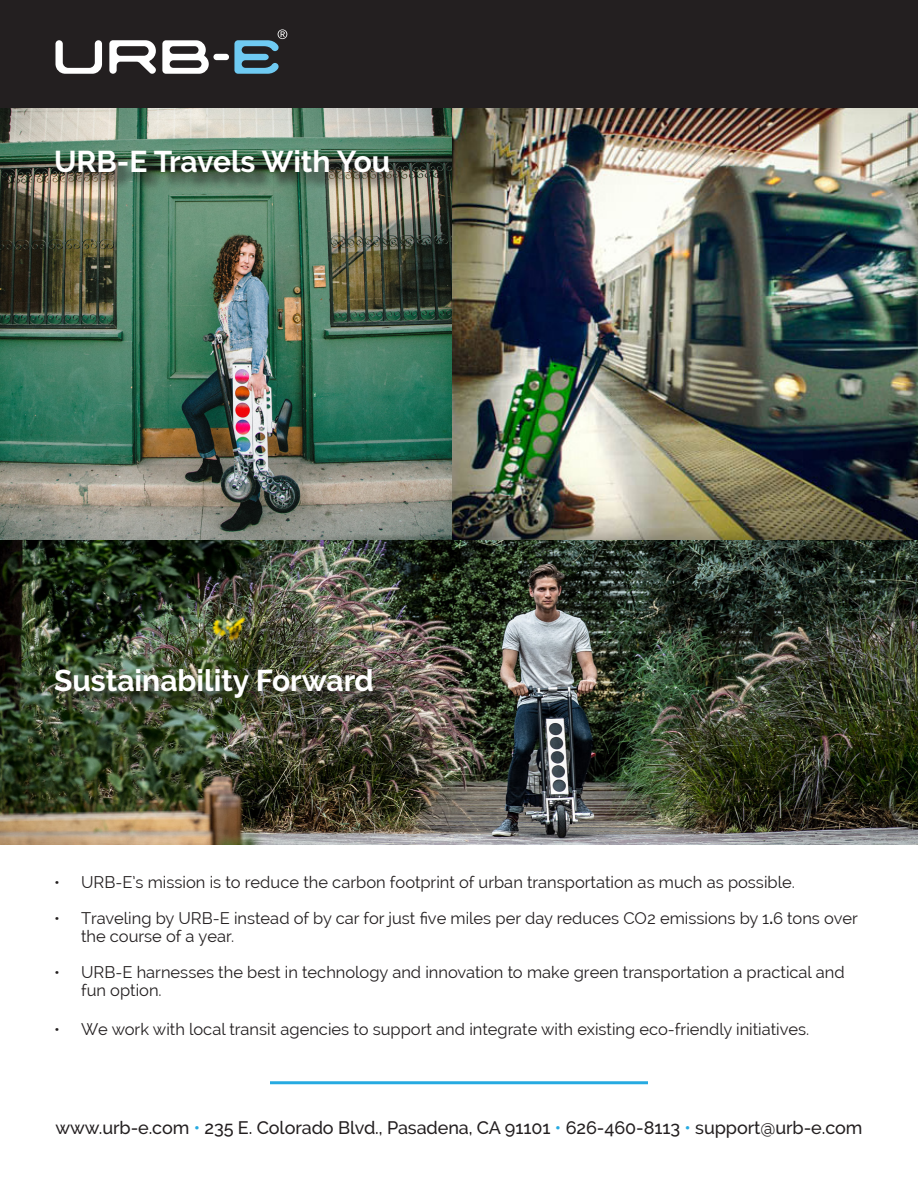
<style>
.page{position:relative;width:918px;height:1188px;background:#fff}
.page>*{position:absolute;margin:0;border:0;box-sizing:border-box;transform-origin:0 0}
.t1{font:700 30px "Raleway";color:#fff}
.t2{font:500 18px "Raleway";letter-spacing:-.005em;color:#231f20}
.t3{font:16.5px/18px "Raleway";color:#231f20}
.s1{font-weight:700}
.s2{color:#26aae1}
</style>
<div class="page">
<div style="left:0;top:0;width:918px;height:108px;background:#231f20"></div>
<svg style="left:56px;top:40px;width:46px;height:34px"></svg>
<svg style="left:109px;top:40px;width:100px;height:34px"></svg>
<div style="left:213px;top:54px;width:16px;height:6px;background:#fff;border-radius:3px"></div>
<svg style="left:234px;top:29px;width:53px;height:45px"></svg>
<hr style="left:270px;top:1081px;width:378px;height:3px;background:#26aae1">
<img style="left:0;top:108px;width:918px;height:432px">
<div style="left:58px;top:153px;width:350px;height:37px;background:#231f20;opacity:.75"></div>
<img style="left:0;top:540px;width:918px;height:305px">
<div style="left:58px;top:671px;width:333px;height:45px;background:#231f20;opacity:.75"></div>
<p class="t1" style="left:54px;top:144px;width:338px">URB-E Travels With You</p>
<p class="t1" style="left:54px;top:663px;width:321px">Sustainability Forward</p>
<p class="t3" style="left:54px;top:873px;width:742px">• URB-E’s mission is to reduce the carbon footprint of urban transportation as much as possible.</p>
<p class="t3" style="left:81px;top:909px;width:778px;text-indent:-27px">• Traveling by URB-E instead of by car for just five miles per day reduces CO2 emissions by 1<span class="s1">.</span>6 tons over the course of a year.</p>
<p class="t3" style="left:81px;top:963px;width:765px;text-indent:-27px">• URB-E harnesses the best in technology and innovation to make green transportation a practical and fun option.</p>
<p class="t3" style="left:54px;top:1020px;width:757px">• We work with local transit agencies to support and integrate with existing eco-friendly initiatives.</p>
<p class="t2" style="left:56px;top:1117px;width:808px">www.urb-e.com <span class="s2">•</span> 235 E. Colorado Blvd., Pasadena, CA 91101 <span class="s2">•</span> 626-460-8113 <span class="s2">•</span> support@urb-e.com</p>
</div>
